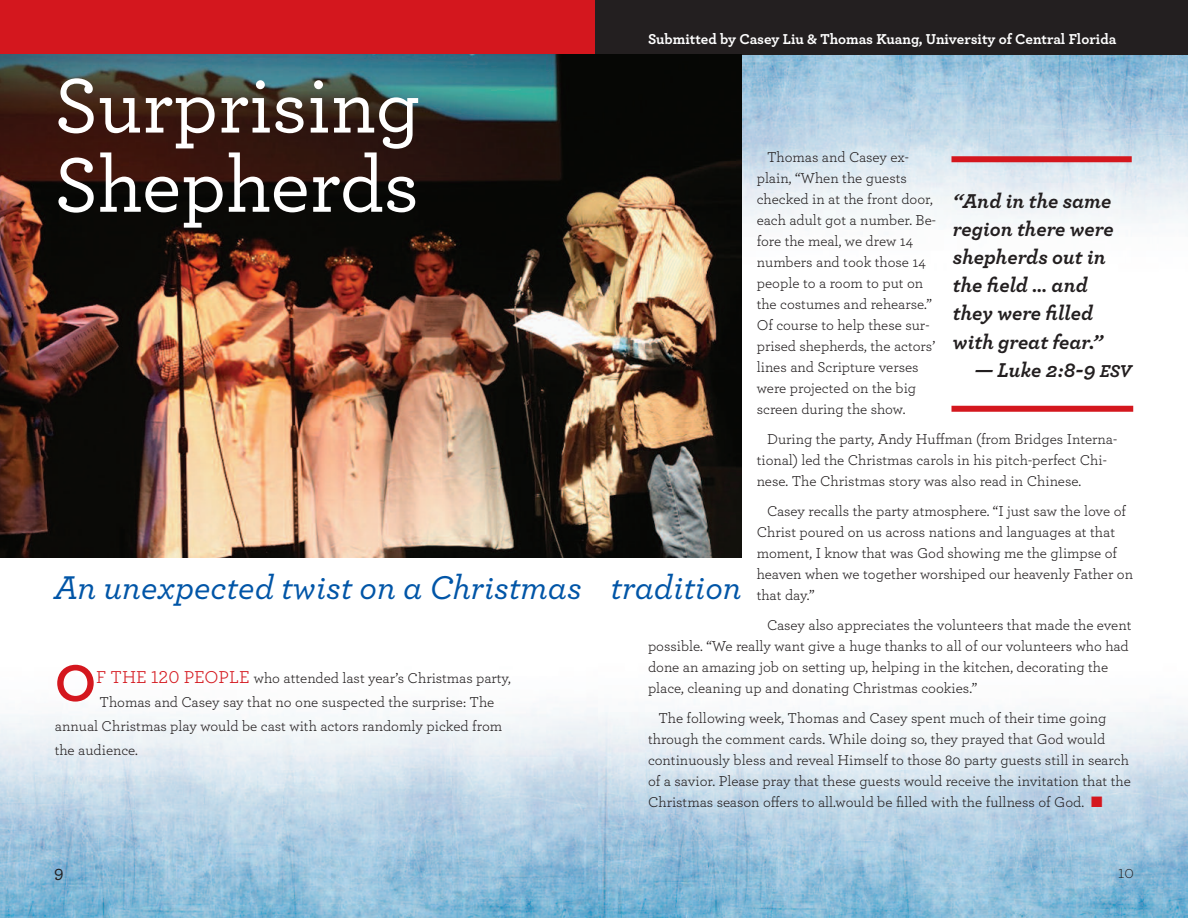
<style>
.page{position:relative;width:1188px;height:918px;background:#fff}
.page>*{position:absolute;margin:0;border:0;box-sizing:border-box;transform-origin:0 0}
.t1{font:500 81px/79.2px "Archer";color:#fff}
.t2{font:700 54px "Archer";color:#d4171e}
.t3{font:italic 500 34.5px "Archer";color:#0155a7}
.t4{font:italic 700 21px/28.2px "Archer";color:#231f20}
.t5{font:300 18px "Archer";color:#231f20}
.t6{font:500 18px "Archer";color:#231f20}
.t7{font:15px/21px "Archer";color:#231f20}
.t8{font:700 15px "Archer";color:#fff}
.s1{color:#d4171e}
.s2{font-size:18px}
.s3{font-size:18px;color:#d4171e}
</style>
<div class="page">
<img style="left:0;top:557px;width:599px;height:361px">
<img style="left:599px;top:557px;width:589px;height:361px">
<img style="left:742px;top:55px;width:446px;height:175px">
<img style="left:0;top:55px;width:594px;height:502px">
<div style="left:951px;top:156px;width:181px;height:6px;background:#d4171e"></div>
<div style="left:951px;top:406px;width:182px;height:6px;background:#d4171e"></div>
<div style="left:594px;top:0;width:594px;height:55px;background:#231f20"></div>
<img style="left:594px;top:55px;width:148px;height:502px">
<div style="left:0;top:0;width:596px;height:54px;background:#d4171e"></div>
<p class="t8" style="left:648px;top:34px;width:470px">Submitted by Casey Liu &amp; Thomas Kuang, University of Central Florida</p>
<h1 class="t1" style="left:54px;top:74px;width:368px">Surprising<br>Shepherds</h1>
<p class="t7" style="left:757px;top:148px;width:181px;text-indent:10px">thomas and Casey ex&shy;plain, “when the guests checked in at the front door, each adult got a number. Be&shy;fore the meal, we drew 14 numbers and took those 14 people to a room to put on the costumes and rehearse.”<br>Of course to help these sur&shy;prised shepherds, the actors’ lines and Scripture verses were projected on the big screen during the show.</p>
<p class="t7" style="left:757px;top:430px;width:362px;text-indent:10px">during the party, Andy Huffman (from Bridges interna&shy;tional) led the Christmas carols in his pitch-perfect Chi&shy;nese. the Christmas story was also read in Chinese.</p>
<p class="t7" style="left:757px;top:502px;width:378px;text-indent:10px">Casey recalls the party atmosphere. “i just saw the love of Christ poured on us across nations and languages at that moment, i know that was god showing me the glimpse of heaven when we together worshiped our heavenly Father on that day.”</p>
<p class="t7" style="left:648px;top:616px;width:485px;text-indent:119px">Casey also appreciates the volunteers that made the event possible. “we really want give a huge thanks to all of our volunteers who had done an amazing job on setting up, helping in the kitchen, decorating the place, cleaning up and donating Christmas cookies.”</p>
<p class="t7" style="left:648px;top:709px;width:484px;text-indent:10px">the following week, thomas and Casey spent much of their time going through the comment cards. while doing so, they prayed that god would continuously bless and reveal Himself to those 80 party guests still in search of a savior. Please pray that these guests would receive the invitation that the Christmas season offers to all.would be filled with the fullness of god. <span class="s1">■</span></p>
<h3 class="t4" style="left:953px;top:189px;width:162px">“And in the same region there were shepherds out in the field … and they were filled with great fear.”</h3>
<h3 class="t4" style="left:974px;top:358px;width:159px">— Luke 2:8-9 <span class="s2">ESV</span></h3>
<h3 class="t3" style="left:54px;top:576px;width:689px">An unexpected twist on a Christmas tradition</h3>
<h2 class="t2" style="left:55px;top:665px;width:43px">O</h2>
<p class="t7" style="left:96px;top:669px;width:416px"><span class="s3">F tHE 120 PEOPLE</span> who attended last year’s Christmas party,</p>
<p class="t7" style="left:100px;top:693px;width:396px">thomas and Casey say that no one suspected the surprise: the</p>
<p class="t7" style="left:55px;top:717px;width:449px">annual Christmas play would be cast with actors randomly picked from</p>
<p class="t7" style="left:55px;top:741px;width:85px">the audience.</p>
<p class="t6" style="left:54px;top:867px;width:11px">9</p>
<p class="t5" style="left:1118px;top:867px;width:18px">10</p>
</div>
